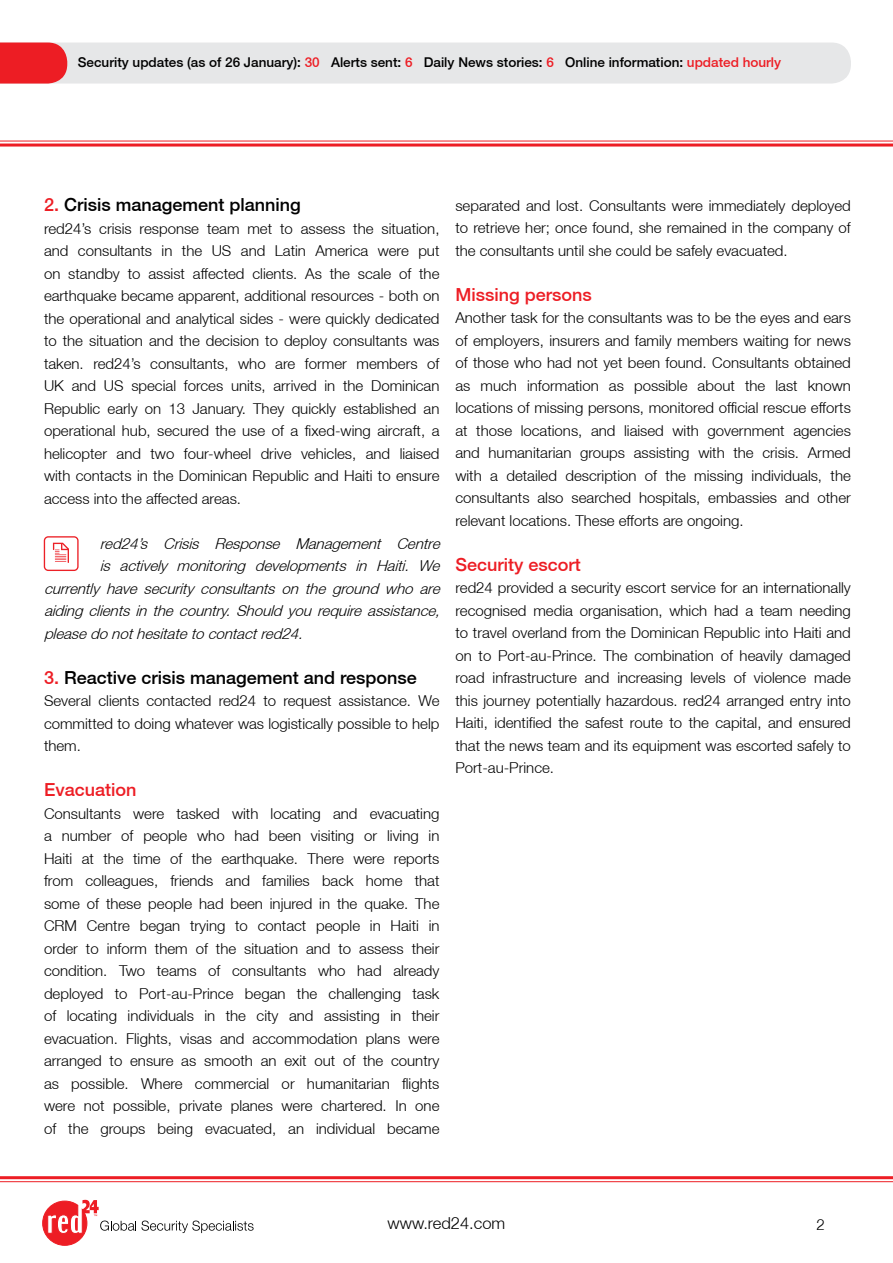
<style>
.page{position:relative;width:893px;height:1263px;background:#fff}
.page>*{position:absolute;margin:0;border:0;box-sizing:border-box;transform-origin:0 0}
.t1{font:500 18px "Helvetica Neue";color:#000}
.t2{font:500 18px "Helvetica Neue";color:#ed1d24}
.t3{font:300 16.5px "Helvetica Neue";color:#000}
.t4{font:300 15px/22.5px "Helvetica Neue";color:#000;text-align:justify}
.t5{font:italic 300 15px "Helvetica Neue";color:#000}
.t6{font:500 13.5px "Helvetica Neue";color:#000}
.s1{color:#ed1d24}
</style>
<div class="page">
<svg style="left:43px;top:1200px;width:211px;height:45px"></svg>
<svg style="left:0;top:43px;width:851px;height:41px;background:#e6d8d9"></svg>
<hr style="left:0;top:144px;width:893px;height:3px;background:#ed1d24">
<hr style="left:0;top:141px;width:893px;height:1px;background:#ed1d24">
<hr style="left:0;top:1176px;width:893px;height:3px;background:#ed1d24">
<hr style="left:0;top:1181px;width:893px;height:1px;background:#ed1d24">
<svg style="left:44px;top:536px;width:35px;height:35px"></svg>
<p class="t6" style="left:78px;top:54px;width:705px">Security updates (as of 26 January): <span class="s1">30</span> Alerts sent: <span class="s1">6</span> Daily News stories: <span class="s1">6</span> Online information: <span class="s1">updated hourly</span></p>
<p class="t1" style="left:44px;top:194px;width:258px"><span class="s1">2.</span> Crisis management planning</p>
<p class="t4" style="left:44px;top:217px;width:397px">red24’s crisis response team met to assess the situation, and consultants in the US and Latin America were put on standby to assist affected clients. As the scale of the earthquake became apparent, additional resources - both on the operational and analytical sides - were quickly dedicated to the situation and the decision to deploy consultants was taken. red24’s consultants, who are former members of UK and US special forces units, arrived in the Dominican Republic early on 13 January. They quickly established an operational hub, secured the use of a fixed-wing aircraft, a helicopter and two four-wheel drive vehicles, and liaised with contacts in the Dominican Republic and Haiti to ensure access into the affected areas.</p>
<p class="t5" style="left:100px;top:534px;width:346px">red24’s Crisis Response Management Centre</p>
<p class="t5" style="left:100px;top:557px;width:346px">is actively monitoring developments in Haiti. We</p>
<p class="t5" style="left:44px;top:579px;width:402px">currently have security consultants on the ground who are</p>
<p class="t5" style="left:44px;top:602px;width:402px">aiding clients in the country. Should you require assistance,</p>
<p class="t5" style="left:44px;top:624px;width:264px">pleasedonothesitatetocontactred24.</p>
<p class="t1" style="left:44px;top:667px;width:374px"><span class="s1">3.</span> Reactive crisis management and response</p>
<p class="t4" style="left:44px;top:689px;width:397px">Several clients contacted red24 to request assistance. We committed to doing whatever was logistically possible to help them.</p>
<p class="t2" style="left:44px;top:779px;width:94px">Evacuation</p>
<p class="t4" style="left:44px;top:802px;width:397px">Consultants were tasked with locating and evacuating a number of people who had been visiting or living in Haiti at the time of the earthquake. There were reports from colleagues, friends and families back home that some of these people had been injured in the quake. The CRM Centre began trying to contact people in Haiti in order to inform them of the situation and to assess their condition. Two teams of consultants who had already deployed to Port-au-Prince began the challenging task of locating individuals in the city and assisting in their evacuation. Flights, visas and accommodation plans were arranged to ensure as smooth an exit out of the country as possible. Where commercial or humanitarian flights were not possible, private planes were chartered. In one of the groups being evacuated, an individual became</p>
<p class="t4" style="left:455px;top:194px;width:397px">separated and lost. Consultants were immediately deployed to retrieve her; once found, she remained in the company of the consultants until she could be safely evacuated.</p>
<p class="t2" style="left:455px;top:283px;width:138px">Missing persons</p>
<p class="t4" style="left:455px;top:306px;width:397px">Another task for the consultants was to be the eyes and ears of employers, insurers and family members waiting for news of those who had not yet been found. Consultants obtained as much information as possible about the last known locations of missing persons, monitored official rescue efforts at those locations, and liaised with government agencies and humanitarian groups assisting with the crisis. Armed with a detailed description of the missing individuals, the consultants also searched hospitals, embassies and other relevant locations. These efforts are ongoing.</p>
<p class="t2" style="left:455px;top:553px;width:127px">Security escort</p>
<p class="t4" style="left:455px;top:576px;width:397px">red24 provided a security escort service for an internationally recognised media organisation, which had a team needing to travel overland from the Dominican Republic into Haiti and on to Port-au-Prince. The combination of heavily damaged road infrastructure and increasing levels of violence made this journey potentially hazardous. red24 arranged entry into Haiti, identified the safest route to the capital, and ensured that the news team and its equipment was escorted safely to Port-au-Prince.</p>
<p class="t3" style="left:388px;top:1212px;width:119px">www.red24.com</p>
<p class="t4" style="left:817px;top:1213px;width:10px">2</p>
</div>
